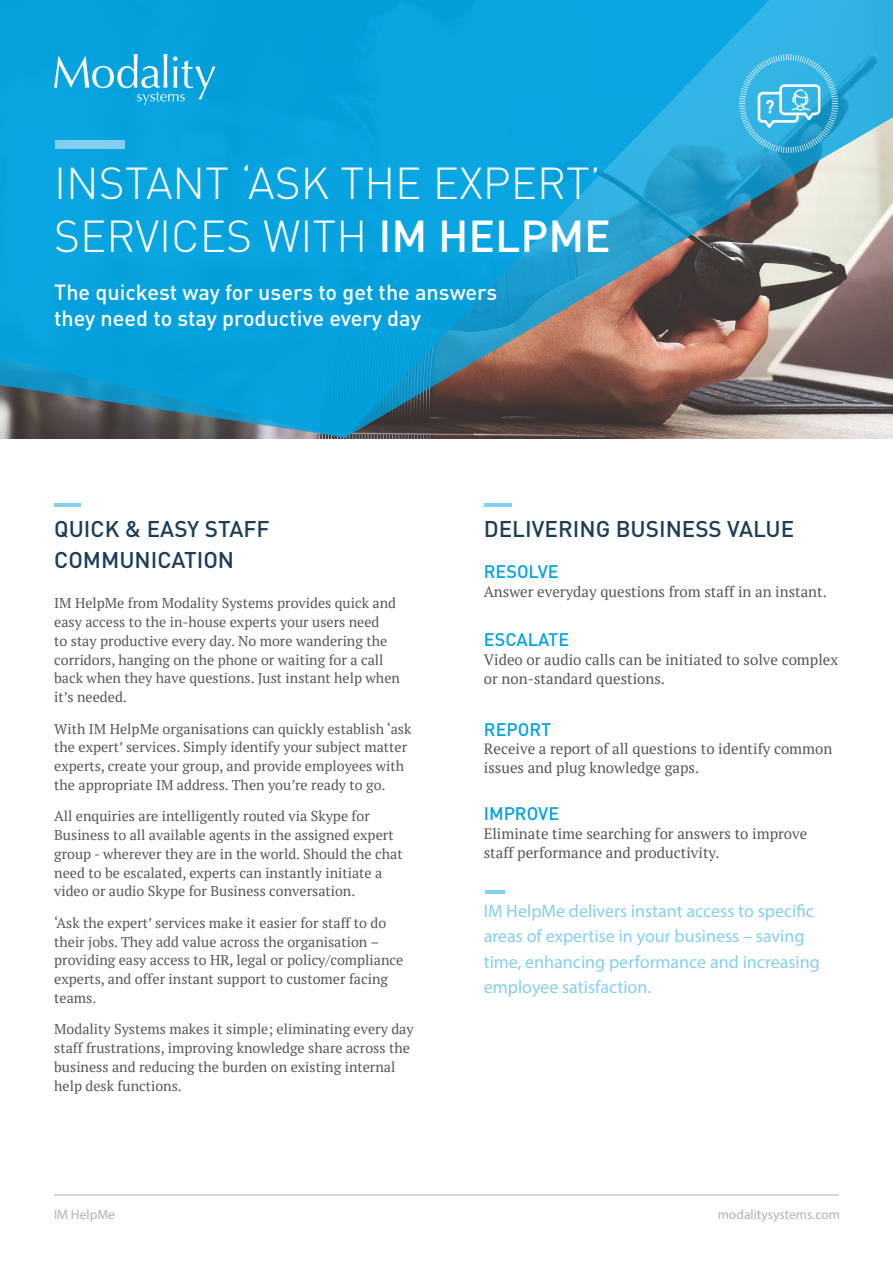
<style>
.page{position:relative;width:893px;height:1263px;background:#fff}
.page>*{position:absolute;margin:0;border:0;box-sizing:border-box;transform-origin:0 0}
.t1{font:300 44.1px/52.9px "DIN";color:#fff}
.t2{font:500 22.5px/31.5px "DIN";color:#1c3e56}
.t3{font:500 21.6px/26px "DIN";color:#fff}
.t4{font:18px/25.5px "Myriad Pro";color:#84cff0}
.t5{font:500 18px "DIN";color:#00a3e2}
.t6{font:15px/18.8px "PT Serif";color:#575756}
.t7{font:14.25px/18.8px "PT Serif";color:#575756}
.t8{font:13.5px "Myriad Pro";color:#b3b2b2}
.s1{font-weight:500}
</style>
<div class="page">
<hr style="left:54px;top:1194px;width:785px;height:1px;background:#b3b2b2">
<svg style="left:792px;top:0;width:101px;height:437px;background:#89a4ac"></svg>
<svg style="left:0;top:0;width:792px;height:438px;background:#2295c2"></svg>
<div style="left:55px;top:140px;width:69px;height:9px;background:#84cff0"></div>
<svg style="left:54px;top:54px;width:162px;height:51px;background:#32b2e4"></svg>
<hr style="left:54px;top:503px;width:27px;height:4px;background:#84cff0">
<hr style="left:485px;top:503px;width:27px;height:4px;background:#84cff0">
<img style="left:740px;top:54px;width:98px;height:98px">
<hr style="left:485px;top:890px;width:19px;height:3px;background:#84cff0">
<h1 class="t1" style="left:54px;top:156px;width:558px">INSTANT ‘ASK THE EXPERT’<br>SERVICES WITH <span class="s1">IM HELPME</span></h1>
<h3 class="t3" style="left:54px;top:279px;width:445px">The quickest way for users to get the answers they need to stay productive every day</h3>
<h2 class="t2" style="left:54px;top:512px;width:217px">QUICK &amp; EASY STAFF<br>COMMUNICATION</h2>
<p class="t7" style="left:54px;top:594px;width:347px">IM HelpMe from Modality Systems provides quick and easy access to the in-house experts your users need<br>to stay productive every day. No more wandering the corridors, hanging on the phone or waiting for a call back when they have questions. Just instant help when it’s needed.</p>
<p class="t7" style="left:54px;top:719px;width:359px">With IM HelpMe organisations can quickly establish ‘ask the expert’ services. Simply identify your subject matter experts, create your group, and provide employees with the appropriate IM address. Then you’re ready to go.</p>
<p class="t7" style="left:54px;top:807px;width:350px">All enquiries are intelligently routed via Skype for Business to all available agents in the assigned expert group - wherever they are in the world. Should the chat need to be escalated, experts can instantly initiate a video or audio Skype for Business conversation.</p>
<p class="t7" style="left:54px;top:913px;width:351px">‘Ask the expert’ services make it easier for staff to do their jobs. They add value across the organisation – providing easy access to HR, legal or policy/compliance experts, and offer instant support to customer facing teams.</p>
<p class="t7" style="left:54px;top:1020px;width:361px">Modality Systems makes it simple; eliminating every day staff frustrations, improving knowledge share across the business and reducing the burden on existing internal help desk functions.</p>
<h2 class="t2" style="left:484px;top:512px;width:312px">DELIVERING BUSINESS VALUE</h2>
<p class="t5" style="left:484px;top:560px;width:76px">RESOLVE</p>
<p class="t6" style="left:484px;top:582px;width:345px">Answer everyday questions from staff in an instant.</p>
<p class="t5" style="left:484px;top:628px;width:87px">ESCALATE</p>
<p class="t6" style="left:484px;top:650px;width:356px">Video or audio calls can be initiated to solve complex or non-standard questions.</p>
<p class="t5" style="left:484px;top:718px;width:69px">REPORT</p>
<p class="t6" style="left:484px;top:739px;width:350px">Receive a report of all questions to identify common issues and plug knowledge gaps.</p>
<p class="t5" style="left:484px;top:802px;width:77px">IMPROVE</p>
<p class="t6" style="left:484px;top:824px;width:325px">Eliminate time searching for answers to improve staff performance and productivity.</p>
<p class="t4" style="left:484px;top:898px;width:338px">IM HelpMe delivers instant access to specific areas of expertise in your business – saving time, enhancing performance and increasing employee satisfaction.</p>
<p class="t8" style="left:54px;top:1206px;width:63px">IM HelpMe</p>
<p class="t8" style="left:718px;top:1206px;width:124px">modalitysystems.com</p>
</div>
